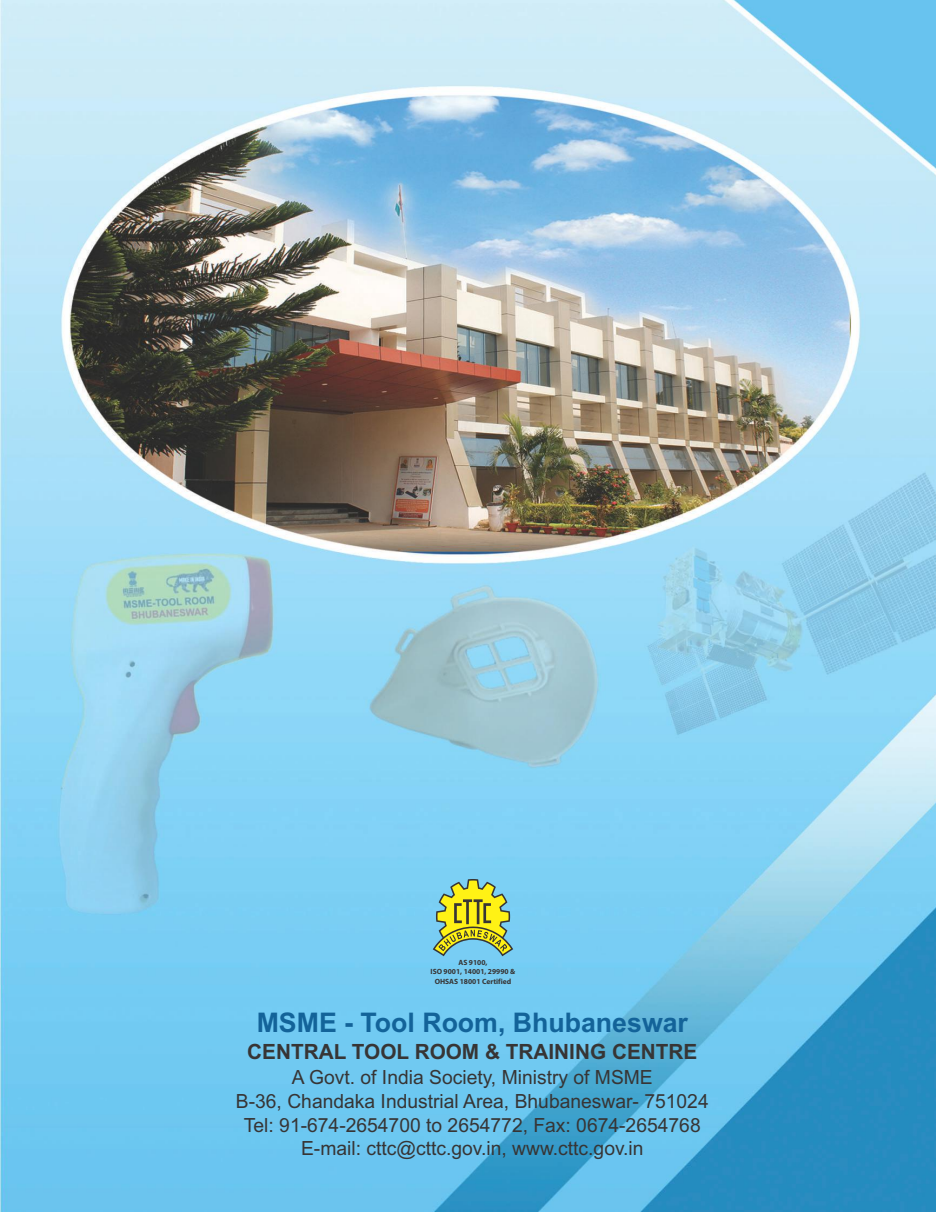
<style>
.page{position:relative;width:936px;height:1212px;background:#fff}
.page>*{position:absolute;margin:0;border:0;box-sizing:border-box;transform-origin:0 0}
.t1{font:700 27px "Arial";color:#136399}
.t2{font:700 21px "Arial";color:#373535}
.t3{font:19.5px/24px "Arial";color:#373535;text-align:center}
.t4{font:700 7.65px/9.4px "Myriad Pro";color:#373535;text-align:center}
</style>
<div class="page">
<img style="left:0;top:0;width:935px;height:1212px">
<svg style="left:433px;top:879px;width:80px;height:77px;background:#a8c06b"></svg>
<p class="t4" style="left:430px;top:958px;width:86px">AS 9100,<br>ISO 9001, 14001, 29990 &amp;<br>OHSAS 18001 Certified</p>
<h1 class="t1" style="left:257px;top:1012px;width:433px">MSME - Tool Room, Bhubaneswar</h1>
<p class="t2" style="left:247px;top:1044px;width:451px">CENTRAL TOOL ROOM &amp; TRAINING CENTRE</p>
<p class="t3" style="left:236px;top:1066px;width:474px">A Govt. of India Society, Ministry of MSME<br>B-36, Chandaka Industrial Area, Bhubaneswar- 751024<br>Tel: 91-674-2654700 to 2654772, Fax: 0674-2654768<br>E-mail: cttc@cttc.gov.in, www.cttc.gov.in</p>
</div>
